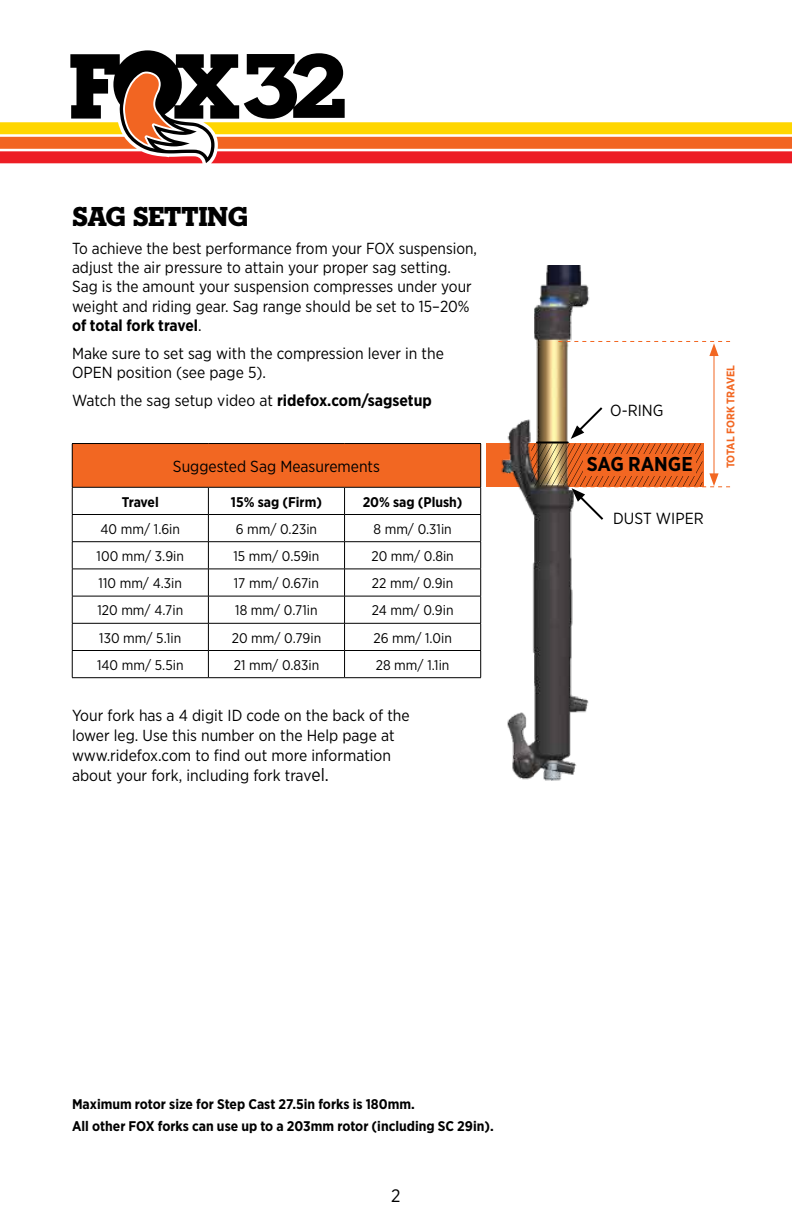
<style>
.page{position:relative;width:792px;height:1224px;background:#fff}
.page>*{position:absolute;margin:0;border:0;box-sizing:border-box;transform-origin:0 0}
.t1{font:28px "Neutraface Slab Display Titling";letter-spacing:-.005em;color:#000}
.t2{font:700 20px "Gotham Narrow";color:#000}
.t3{font:18px "Gotham Narrow";color:#000}
.t4{font:16px/19.2px "Gotham Narrow";color:#000}
.t5{font:14px "Gotham Narrow";color:#000}
.t6{font:700 14px/22px "Gotham Narrow";color:#000}
.t7{font:700 11px "Gotham Narrow";color:#f26722}
.s1{font-weight:700}
.s2{font-size:18px}
</style>
<div class="page">
<svg style="left:0;top:50px;width:792px;height:113px"></svg>
<div style="left:72px;top:444px;width:409px;height:43px;background:#f26722"></div>
<hr style="left:72px;top:443px;width:136px;height:1px;background:#000">
<hr style="left:72px;top:444px;width:1px;height:43px;background:#000">
<hr style="left:208px;top:443px;width:137px;height:1px;background:#000">
<hr style="left:345px;top:443px;width:136px;height:1px;background:#000">
<hr style="left:72px;top:487px;width:136px;height:1px;background:#000">
<hr style="left:208px;top:487px;width:137px;height:1px;background:#000">
<hr style="left:345px;top:487px;width:136px;height:1px;background:#000">
<hr style="left:72px;top:514px;width:136px;height:1px;background:#000">
<hr style="left:72px;top:541px;width:136px;height:1px;background:#000">
<hr style="left:72px;top:569px;width:136px;height:1px;background:#000">
<hr style="left:72px;top:596px;width:136px;height:1px;background:#000">
<hr style="left:72px;top:623px;width:136px;height:1px;background:#000">
<hr style="left:72px;top:650px;width:136px;height:1px;background:#000">
<svg style="left:72px;top:488px;width:1px;height:189px"></svg>
<svg style="left:344px;top:488px;width:1px;height:189px"></svg>
<hr style="left:72px;top:677px;width:136px;height:1px;background:#000">
<hr style="left:208px;top:514px;width:137px;height:1px;background:#000">
<hr style="left:345px;top:514px;width:136px;height:1px;background:#000">
<hr style="left:208px;top:541px;width:137px;height:1px;background:#000">
<hr style="left:345px;top:541px;width:136px;height:1px;background:#000">
<hr style="left:208px;top:569px;width:137px;height:1px;background:#000">
<hr style="left:345px;top:569px;width:136px;height:1px;background:#000">
<hr style="left:208px;top:596px;width:137px;height:1px;background:#000">
<hr style="left:345px;top:596px;width:136px;height:1px;background:#000">
<hr style="left:208px;top:623px;width:137px;height:1px;background:#000">
<hr style="left:345px;top:623px;width:136px;height:1px;background:#000">
<hr style="left:208px;top:650px;width:137px;height:1px;background:#000">
<svg style="left:208px;top:488px;width:1px;height:189px"></svg>
<hr style="left:345px;top:650px;width:136px;height:1px;background:#000">
<hr style="left:208px;top:677px;width:137px;height:1px;background:#000">
<hr style="left:345px;top:677px;width:136px;height:1px;background:#000">
<img style="left:475px;top:265px;width:256px;height:516px">
<hr style="left:714px;top:353px;width:1px;height:124px;background:#f26722">
<svg style="left:558px;top:341px;width:172px;height:15px"></svg>
<svg style="left:531px;top:405px;width:199px;height:117px"></svg>
<hr style="left:537px;top:442px;width:31px;height:2px;background:#000">
<h1 class="t1" style="left:72px;top:199px;width:178px">SAG SETTING</h1>
<p class="t4" style="left:72px;top:238px;width:407px">To achieve the best performance from your FOX suspension, adjust the air pressure to attain your proper sag setting.<br>Sag is the amount your suspension compresses under your weight and riding gear. Sag range should be set to 15–20% <span class="s1">of total fork travel</span>.</p>
<p class="t4" style="left:72px;top:343px;width:373px">Make sure to set sag with the compression lever in the<br>OPEN position (see page 5).</p>
<p class="t4" style="left:72px;top:391px;width:361px">Watch the sag setup video at <span class="s1">ridefox.com/sagsetup</span></p>
<p class="t4" style="left:173px;top:456px;width:209px">Suggested Sag Measurements</p>
<p class="t6" style="left:122px;top:490px;width:39px">Travel</p>
<p class="t6" style="left:231px;top:490px;width:93px">15% sag (Firm)</p>
<p class="t6" style="left:363px;top:490px;width:101px">20% sag (Plush)</p>
<p class="t5" style="left:101px;top:520px;width:81px">40 mm/ 1.6in</p>
<p class="t5" style="left:236px;top:520px;width:83px">6 mm/ 0.23in</p>
<p class="t5" style="left:373px;top:520px;width:80px">8 mm/ 0.31in</p>
<p class="t5" style="left:97px;top:547px;width:89px">100 mm/ 3.9in</p>
<p class="t5" style="left:234px;top:547px;width:87px">15 mm/ 0.59in</p>
<p class="t5" style="left:371px;top:547px;width:84px">20 mm/ 0.8in</p>
<p class="t5" style="left:99px;top:575px;width:85px">110 mm/ 4.3in</p>
<p class="t5" style="left:234px;top:575px;width:87px">17 mm/ 0.67in</p>
<p class="t5" style="left:372px;top:575px;width:83px">22 mm/ 0.9in</p>
<p class="t5" style="left:97px;top:602px;width:87px">120 mm/ 4.7in</p>
<p class="t5" style="left:235px;top:602px;width:84px">18 mm/ 0.71in</p>
<p class="t5" style="left:372px;top:602px;width:83px">24 mm/ 0.9in</p>
<p class="t5" style="left:99px;top:629px;width:84px">130 mm/ 5.1in</p>
<p class="t5" style="left:232px;top:629px;width:91px">20 mm/ 0.79in</p>
<p class="t5" style="left:373px;top:629px;width:80px">26 mm/ 1.0in</p>
<p class="t5" style="left:97px;top:656px;width:88px">140 mm/ 5.5in</p>
<p class="t5" style="left:234px;top:656px;width:87px">21 mm/ 0.83in</p>
<p class="t5" style="left:376px;top:656px;width:75px">28 mm/ 1.1in</p>
<p class="t4" style="left:72px;top:705px;width:339px;line-height:20px">Your fork has a 4 digit ID code on the back of the lower leg. Use this number on the Help page at www.ridefox.com to find out more information about your fork, including fork trav<span class="s2">el.</span></p>
<p class="t4" style="left:610px;top:400px;width:55px">O-RING</p>
<p class="t2" style="left:587px;top:452px;width:107px">SAG RANGE</p>
<p class="t4" style="left:613px;top:509px;width:92px">DUST WIPER</p>
<p class="t7" style="left:724px;top:468px;width:105px;rotate:-90deg">TOTAL FORK TRAVEL</p>
<p class="t6" style="left:72px;top:1093px;width:423px">Maximum rotor size for Step Cast 27.5in forks is 180mm.<br>All other FOX forks can use up to a 203mm rotor (including SC 29in).</p>
<p class="t3" style="left:391px;top:1185px;width:11px">2</p>
</div>
